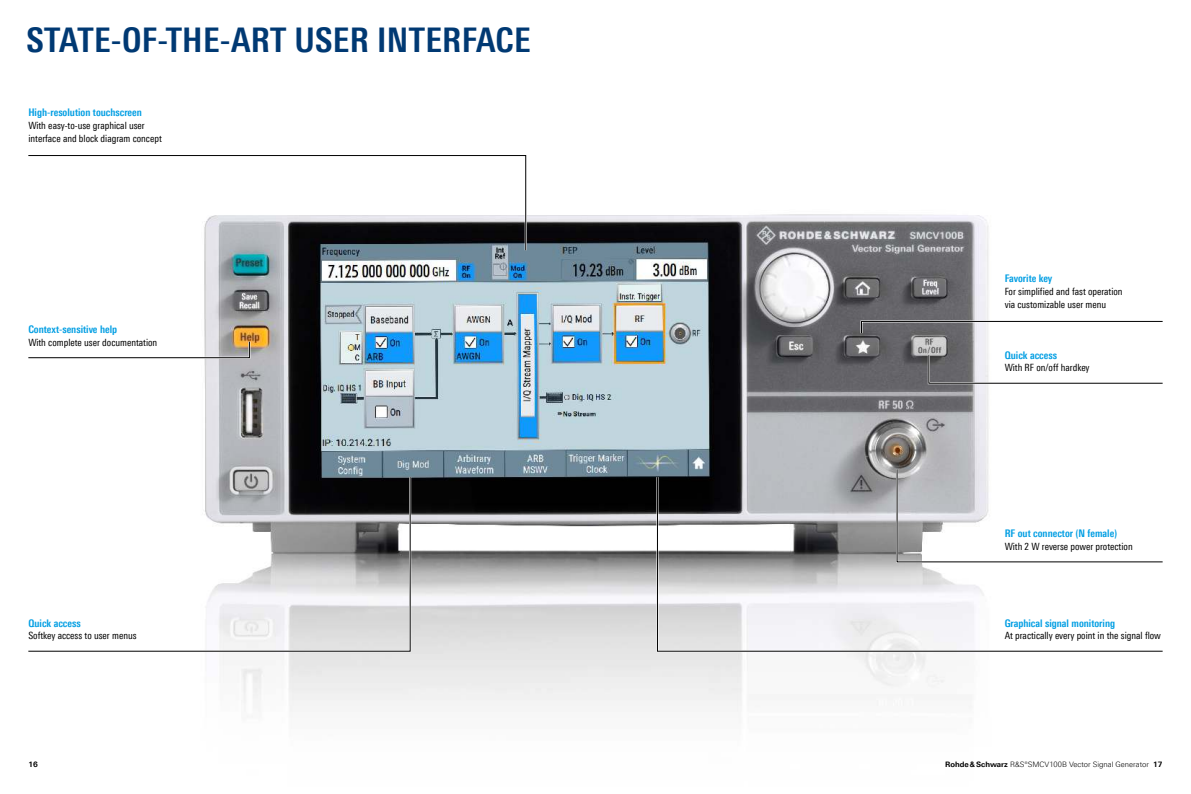
<style>
.page{position:relative;width:1191px;height:794px;background:#fff}
.page>*{position:absolute;margin:0;border:0;box-sizing:border-box;transform-origin:0 0}
.t1{font:700 34px "Linotype Univers 620 Cn";letter-spacing:.01em;color:#003973}
.t2{font:700 10.5px "Linotype Univers 620 Cn";color:#009ee3}
.t3{font:10px/12.8px "Linotype Univers 420 Cn";color:#000}
.t4{font:300 7.5px "Linotype Univers 330";color:#000}
.t5{font:700 7.5px "Linotype Univers 630";color:#000}
.s1{font-family:"Linotype Univers 630";font-weight:700}
</style>
<div class="page">
<img style="left:204px;top:214px;width:785px;height:498px">
<svg style="left:656px;top:476px;width:507px;height:176px"></svg>
<svg style="left:28px;top:476px;width:383px;height:176px"></svg>
<svg style="left:895px;top:467px;width:268px;height:97px"></svg>
<svg style="left:859px;top:319px;width:304px;height:16px"></svg>
<svg style="left:204px;top:214px;width:324px;height:38px"></svg>
<svg style="left:28px;top:155px;width:499px;height:96px"></svg>
<svg style="left:926px;top:353px;width:237px;height:32px"></svg>
<svg style="left:28px;top:340px;width:223px;height:20px"></svg>
<h1 class="t1" style="left:26px;top:27px;width:506px">STATE-OF-THE-ART USER INTERFACE</h1>
<p class="t2" style="left:28px;top:108px;width:115px">High-resolution touchscreen</p>
<p class="t3" style="left:28px;top:120px;width:135px">With easy-to-use graphical user interface and block diagram concept</p>
<p class="t2" style="left:28px;top:325px;width:90px">Context-sensitive help</p>
<p class="t3" style="left:28px;top:337px;width:130px">With complete user documentation</p>
<p class="t2" style="left:28px;top:619px;width:54px">Quick access</p>
<p class="t3" style="left:28px;top:630px;width:110px">Softkey access to user menus</p>
<p class="t2" style="left:1004px;top:274px;width:49px">Favorite key</p>
<p class="t3" style="left:1004px;top:286px;width:119px">For simplified and fast operation via customizable user menu</p>
<p class="t2" style="left:1004px;top:351px;width:54px">Quick access</p>
<p class="t3" style="left:1004px;top:362px;width:86px">With RF on/off hardkey</p>
<p class="t2" style="left:1004px;top:529px;width:114px">RF out connector (N female)</p>
<p class="t3" style="left:1004px;top:541px;width:129px">With 2 W reverse power protection</p>
<p class="t2" style="left:1004px;top:619px;width:112px">Graphical signal monitoring</p>
<p class="t3" style="left:1004px;top:630px;width:158px">At practically every point in the signal flow</p>
<p class="t5" style="left:28px;top:760px;width:11px">16</p>
<p class="t4" style="left:945px;top:761px;width:219px"><span class="s1">Rohde &amp; Schwarz</span> R&amp;S®SMCV100B Vector Signal Generator <span class="s1">17</span></p>
</div>
